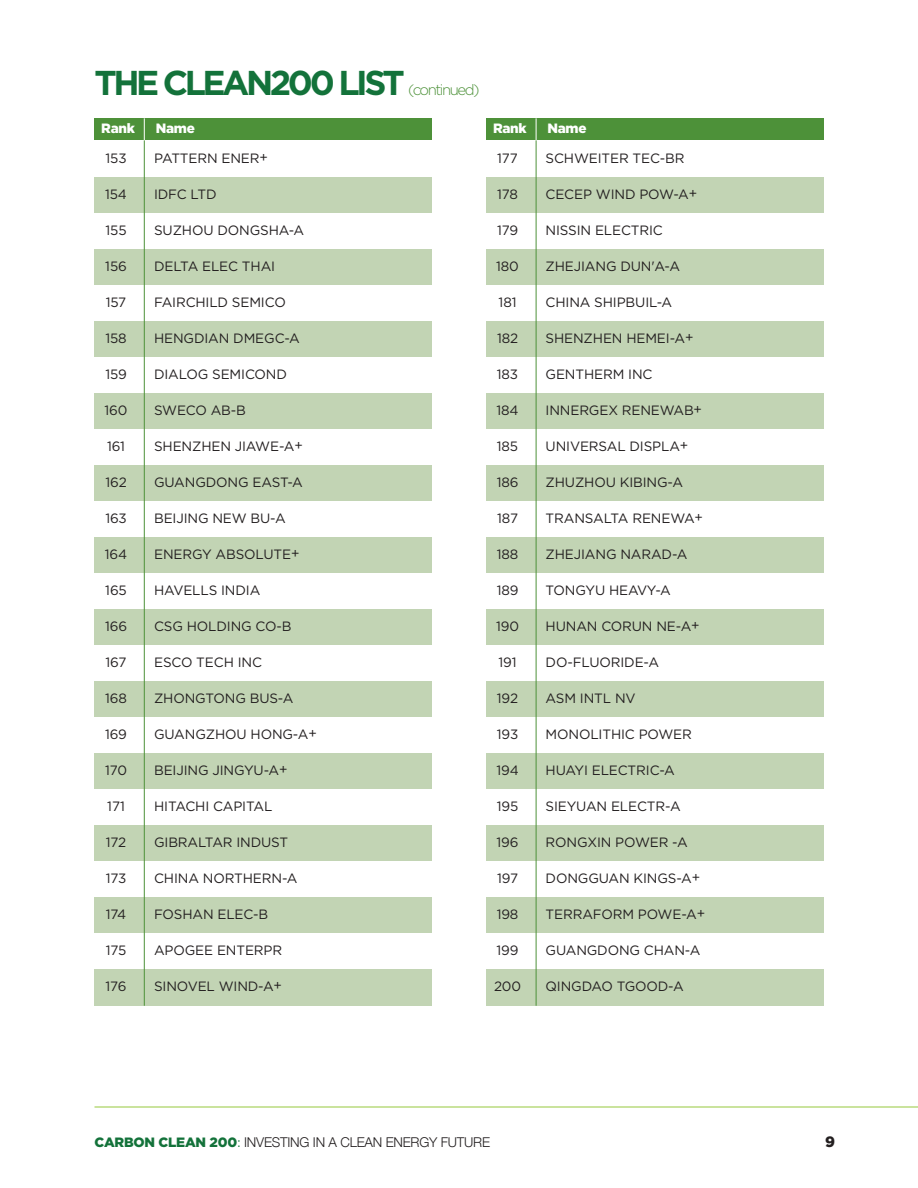
<style>
.page{position:relative;width:918px;height:1188px;background:#fff}
.page>*{position:absolute;margin:0;border:0;box-sizing:border-box;transform-origin:0 0}
.t1{font:700 34.5px "Gotham";letter-spacing:-.1em;color:#13723a}
.t2{font:300 15px "Gotham";letter-spacing:-.1em;color:#4d9139}
.t3{font:900 15px "Gotham";color:#231f20}
.t4{font:13.5px "Gotham";letter-spacing:-.01em;color:#231f20}
.t5{font:300 13.5px "Helvetica Neue";letter-spacing:-.015em;color:#231f20}
.t6{font:900 13.5px "Gotham";letter-spacing:-.02em;color:#fff}
.s1{font-family:"Gotham";font-weight:900;color:#13723a}
.s2{color:#13723a}
</style>
<div class="page">
<hr style="left:94px;top:1107px;width:824px;height:1px;background:#97c93c">
<div style="left:94px;top:177px;width:338px;height:36px;background:#c2d4b4"></div>
<div style="left:94px;top:249px;width:338px;height:36px;background:#c2d4b4"></div>
<div style="left:94px;top:321px;width:338px;height:36px;background:#c2d4b4"></div>
<div style="left:94px;top:393px;width:338px;height:36px;background:#c2d4b4"></div>
<div style="left:94px;top:465px;width:338px;height:36px;background:#c2d4b4"></div>
<div style="left:94px;top:537px;width:338px;height:36px;background:#c2d4b4"></div>
<div style="left:94px;top:609px;width:338px;height:36px;background:#c2d4b4"></div>
<div style="left:94px;top:681px;width:338px;height:36px;background:#c2d4b4"></div>
<div style="left:94px;top:753px;width:338px;height:36px;background:#c2d4b4"></div>
<div style="left:94px;top:825px;width:338px;height:36px;background:#c2d4b4"></div>
<div style="left:94px;top:897px;width:338px;height:36px;background:#c2d4b4"></div>
<div style="left:94px;top:969px;width:338px;height:37px;background:#c2d4b4"></div>
<div style="left:94px;top:118px;width:338px;height:22px;background:#4d9139"></div>
<svg style="left:144px;top:118px;width:1px;height:22px"></svg>
<hr style="left:144px;top:140px;width:1px;height:866px;background:#4d9139">
<div style="left:486px;top:177px;width:337px;height:36px;background:#c2d4b4"></div>
<div style="left:486px;top:249px;width:337px;height:36px;background:#c2d4b4"></div>
<div style="left:486px;top:321px;width:337px;height:36px;background:#c2d4b4"></div>
<div style="left:486px;top:393px;width:337px;height:36px;background:#c2d4b4"></div>
<div style="left:486px;top:465px;width:337px;height:36px;background:#c2d4b4"></div>
<div style="left:486px;top:537px;width:337px;height:36px;background:#c2d4b4"></div>
<div style="left:486px;top:609px;width:337px;height:36px;background:#c2d4b4"></div>
<div style="left:486px;top:681px;width:337px;height:36px;background:#c2d4b4"></div>
<div style="left:486px;top:753px;width:337px;height:36px;background:#c2d4b4"></div>
<div style="left:486px;top:825px;width:337px;height:36px;background:#c2d4b4"></div>
<div style="left:486px;top:897px;width:337px;height:36px;background:#c2d4b4"></div>
<div style="left:486px;top:969px;width:337px;height:37px;background:#c2d4b4"></div>
<div style="left:486px;top:118px;width:338px;height:22px;background:#4d9139"></div>
<svg style="left:536px;top:118px;width:1px;height:22px"></svg>
<hr style="left:536px;top:140px;width:1px;height:866px;background:#4d9139">
<h1 class="t1" style="left:94px;top:71px;width:312px">THE CLEAN200 LIST</h1>
<p class="t2" style="left:408px;top:85px;width:73px">(continued)</p>
<p class="t6" style="left:101px;top:123px;width:35px">Rank</p>
<p class="t6" style="left:156px;top:123px;width:41px">Name</p>
<p class="t6" style="left:493px;top:123px;width:35px">Rank</p>
<p class="t6" style="left:548px;top:123px;width:41px">Name</p>
<p class="t4" style="left:106px;top:154px;width:23px">153</p>
<p class="t4" style="left:154px;top:154px;width:115px">PATTERN ENER+</p>
<p class="t4" style="left:105px;top:190px;width:23px">154</p>
<p class="t4" style="left:154px;top:190px;width:64px">IDFC LTD</p>
<p class="t4" style="left:106px;top:226px;width:23px">155</p>
<p class="t4" style="left:154px;top:226px;width:152px">SUZHOU DONGSHA-A</p>
<p class="t4" style="left:105px;top:262px;width:23px">156</p>
<p class="t4" style="left:154px;top:262px;width:123px">DELTA ELEC THAI</p>
<p class="t4" style="left:106px;top:298px;width:22px">157</p>
<p class="t4" style="left:154px;top:298px;width:133px">FAIRCHILD SEMICO</p>
<p class="t4" style="left:105px;top:334px;width:23px">158</p>
<p class="t4" style="left:154px;top:334px;width:147px">HENGDIAN DMEGC-A</p>
<p class="t4" style="left:105px;top:370px;width:23px">159</p>
<p class="t4" style="left:154px;top:370px;width:134px">DIALOG SEMICOND</p>
<p class="t4" style="left:105px;top:406px;width:24px">160</p>
<p class="t4" style="left:154px;top:406px;width:93px">SWECO AB-B</p>
<p class="t4" style="left:107px;top:442px;width:19px">161</p>
<p class="t4" style="left:154px;top:442px;width:150px">SHENZHEN JIAWE-A+</p>
<p class="t4" style="left:105px;top:478px;width:23px">162</p>
<p class="t4" style="left:154px;top:478px;width:150px">GUANGDONG EAST-A</p>
<p class="t4" style="left:105px;top:514px;width:23px">163</p>
<p class="t4" style="left:154px;top:514px;width:133px">BEIJING NEW BU-A</p>
<p class="t4" style="left:105px;top:550px;width:24px">164</p>
<p class="t4" style="left:154px;top:550px;width:147px">ENERGY ABSOLUTE+</p>
<p class="t4" style="left:105px;top:586px;width:23px">165</p>
<p class="t4" style="left:154px;top:586px;width:108px">HAVELLS INDIA</p>
<p class="t4" style="left:105px;top:622px;width:24px">166</p>
<p class="t4" style="left:154px;top:622px;width:139px">CSG HOLDING CO-B</p>
<p class="t4" style="left:106px;top:658px;width:23px">167</p>
<p class="t4" style="left:154px;top:658px;width:109px">ESCO TECH INC</p>
<p class="t4" style="left:105px;top:694px;width:23px">168</p>
<p class="t4" style="left:154px;top:694px;width:141px">ZHONGTONG BUS-A</p>
<p class="t4" style="left:105px;top:730px;width:23px">169</p>
<p class="t4" style="left:154px;top:730px;width:164px">GUANGZHOU HONG-A+</p>
<p class="t4" style="left:105px;top:766px;width:23px">170</p>
<p class="t4" style="left:154px;top:766px;width:135px">BEIJING JINGYU-A+</p>
<p class="t4" style="left:107px;top:802px;width:19px">171</p>
<p class="t4" style="left:154px;top:802px;width:120px">HITACHI CAPITAL</p>
<p class="t4" style="left:106px;top:838px;width:22px">172</p>
<p class="t4" style="left:154px;top:838px;width:136px">GIBRALTAR INDUST</p>
<p class="t4" style="left:106px;top:874px;width:22px">173</p>
<p class="t4" style="left:154px;top:874px;width:145px">CHINA NORTHERN-A</p>
<p class="t4" style="left:106px;top:910px;width:22px">174</p>
<p class="t4" style="left:154px;top:910px;width:116px">FOSHAN ELEC-B</p>
<p class="t4" style="left:106px;top:946px;width:22px">175</p>
<p class="t4" style="left:154px;top:946px;width:130px">APOGEE ENTERPR</p>
<p class="t4" style="left:106px;top:982px;width:23px">176</p>
<p class="t4" style="left:154px;top:982px;width:130px">SINOVEL WIND-A+</p>
<p class="t4" style="left:497px;top:154px;width:22px">177</p>
<p class="t4" style="left:546px;top:154px;width:140px">SCHWEITER TEC-BR</p>
<p class="t4" style="left:497px;top:190px;width:22px">178</p>
<p class="t4" style="left:546px;top:190px;width:153px">CECEP WIND POW-A+</p>
<p class="t4" style="left:497px;top:226px;width:23px">179</p>
<p class="t4" style="left:546px;top:226px;width:119px">NISSIN ELECTRIC</p>
<p class="t4" style="left:496px;top:262px;width:24px">180</p>
<p class="t4" style="left:546px;top:262px;width:136px">ZHEJIANG DUN'A-A</p>
<p class="t4" style="left:499px;top:298px;width:19px">181</p>
<p class="t4" style="left:546px;top:298px;width:128px">CHINA SHIPBUIL-A</p>
<p class="t4" style="left:497px;top:334px;width:23px">182</p>
<p class="t4" style="left:546px;top:334px;width:149px">SHENZHEN HEMEI-A+</p>
<p class="t4" style="left:497px;top:370px;width:23px">183</p>
<p class="t4" style="left:546px;top:370px;width:108px">GENTHERM INC</p>
<p class="t4" style="left:497px;top:406px;width:24px">184</p>
<p class="t4" style="left:546px;top:406px;width:158px">INNERGEX RENEWAB+</p>
<p class="t4" style="left:497px;top:442px;width:23px">185</p>
<p class="t4" style="left:546px;top:442px;width:144px">UNIVERSAL DISPLA+</p>
<p class="t4" style="left:497px;top:478px;width:23px">186</p>
<p class="t4" style="left:546px;top:478px;width:139px">ZHUZHOU KIBING-A</p>
<p class="t4" style="left:497px;top:514px;width:22px">187</p>
<p class="t4" style="left:546px;top:514px;width:159px">TRANSALTA RENEWA+</p>
<p class="t4" style="left:497px;top:550px;width:23px">188</p>
<p class="t4" style="left:546px;top:550px;width:143px">ZHEJIANG NARAD-A</p>
<p class="t4" style="left:497px;top:586px;width:23px">189</p>
<p class="t4" style="left:546px;top:586px;width:127px">TONGYU HEAVY-A</p>
<p class="t4" style="left:496px;top:622px;width:24px">190</p>
<p class="t4" style="left:546px;top:622px;width:156px">HUNAN CORUN NE-A+</p>
<p class="t4" style="left:499px;top:658px;width:20px">191</p>
<p class="t4" style="left:546px;top:658px;width:115px">DO-FLUORIDE-A</p>
<p class="t4" style="left:497px;top:694px;width:23px">192</p>
<p class="t4" style="left:546px;top:694px;width:92px">ASM INTL NV</p>
<p class="t4" style="left:497px;top:730px;width:23px">193</p>
<p class="t4" style="left:546px;top:730px;width:148px">MONOLITHIC POWER</p>
<p class="t4" style="left:496px;top:766px;width:24px">194</p>
<p class="t4" style="left:546px;top:766px;width:131px">HUAYI ELECTRIC-A</p>
<p class="t4" style="left:497px;top:802px;width:23px">195</p>
<p class="t4" style="left:546px;top:802px;width:137px">SIEYUAN ELECTR-A</p>
<p class="t4" style="left:497px;top:838px;width:24px">196</p>
<p class="t4" style="left:546px;top:838px;width:144px">RONGXIN POWER -A</p>
<p class="t4" style="left:497px;top:874px;width:23px">197</p>
<p class="t4" style="left:546px;top:874px;width:156px">DONGGUAN KINGS-A+</p>
<p class="t4" style="left:497px;top:910px;width:23px">198</p>
<p class="t4" style="left:546px;top:910px;width:161px">TERRAFORM POWE-A+</p>
<p class="t4" style="left:497px;top:946px;width:24px">199</p>
<p class="t4" style="left:546px;top:946px;width:156px">GUANGDONG CHAN-A</p>
<p class="t4" style="left:494px;top:982px;width:29px">200</p>
<p class="t4" style="left:546px;top:982px;width:140px">QINGDAO TGOOD-A</p>
<p class="t5" style="left:94px;top:1134px;width:397px"><span class="s1">CARBON CLEAN 200</span><span class="s2">:</span> INvESTING IN A CLEAN ENERGY FUTURE</p>
<p class="t3" style="left:825px;top:1137px;width:11px">9</p>
</div>
